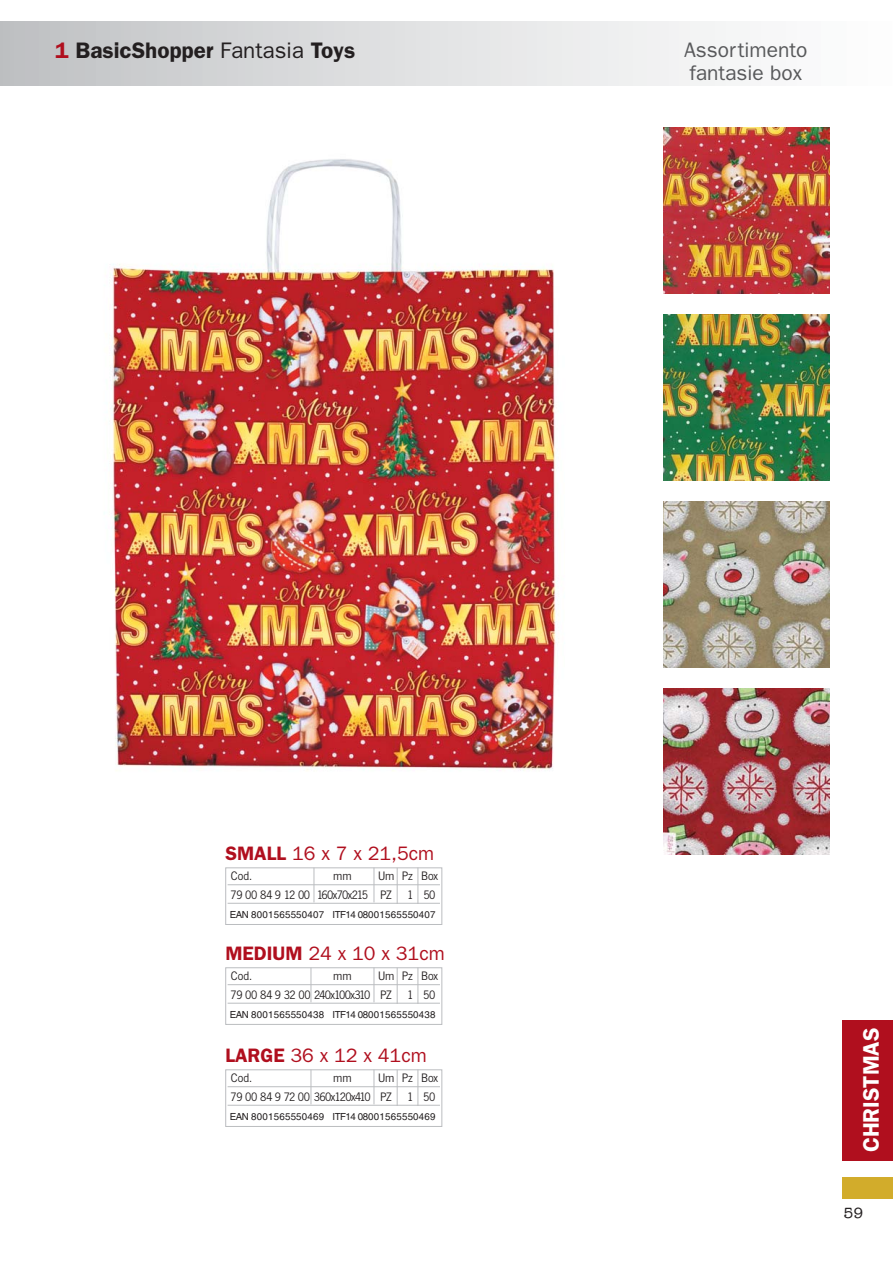
<style>
.page{position:relative;width:893px;height:1263px;background:#fff}
.page>*{position:absolute;margin:0;border:0;box-sizing:border-box;transform-origin:0 0}
.t1{font:700 22.5px "Frankfurt Gothic";color:#231f20}
.t2{font:700 22.5px "Frankfurt Gothic";color:#fff}
.t3{font:21px/23.1px "Frankfurt Gothic Plain";color:#58595b}
.t4{font:19.5px "Frankfurt Gothic Plain";color:#b00f1e}
.t5{font:15px "Memorandum Plain";color:#231f20}
.t6{font:12.75px/18.5px "News Got T";letter-spacing:-.025em;color:#231f20;text-align:right}
.t7{font:12.75px/18.5px "News Got T";letter-spacing:-.05em;color:#231f20;text-align:right}
.t8{font:9.75px "Switzerland";letter-spacing:.02em;color:#231f20}
.s1{color:#b00f1e}
.s2{font-family:"Frankfurt Gothic Plain";font-weight:400}
.s3{font-family:"Frankfurt Gothic";font-weight:700}
</style>
<div class="page">
<div style="left:842px;top:1178px;width:51px;height:21px;background:#d2ac2b"></div>
<div style="left:842px;top:1021px;width:51px;height:140px;background:#b00f1e"></div>
<img style="left:111px;top:159px;width:445px;height:612px">
<svg style="left:225px;top:867px;width:218px;height:260px"></svg>
<hr style="left:228px;top:1086px;width:212px;height:1px;background:#bbbdc0">
<hr style="left:228px;top:1105px;width:212px;height:1px;background:#bbbdc0">
<hr style="left:374px;top:1070px;width:1px;height:34px;background:#bbbdc0">
<hr style="left:311px;top:1070px;width:1px;height:34px;background:#bbbdc0">
<hr style="left:397px;top:1070px;width:1px;height:36px;background:#bbbdc0">
<hr style="left:417px;top:1070px;width:1px;height:36px;background:#bbbdc0">
<img style="left:663px;top:315px;width:166px;height:166px">
<img style="left:663px;top:128px;width:166px;height:165px">
<img style="left:663px;top:502px;width:166px;height:166px">
<img style="left:663px;top:689px;width:166px;height:166px">
<h1 class="t1" style="left:55px;top:43px;width:302px"><span class="s1">1</span> BasicShopper <span class="s2">Fantasia</span> Toys</h1>
<h2 class="t3" style="left:684px;top:40px;width:125px">Assortimento fantasie box</h2>
<h3 class="t4" style="left:225px;top:846px;width:210px"><span class="s3">SMALL</span> 16 x 7 x 21,5cm</h3>
<h3 class="t6" style="left:231px;top:867px;width:23px">Cod.</h3>
<h3 class="t6" style="left:333px;top:867px;width:20px">mm</h3>
<h3 class="t6" style="left:230px;top:867px;width:209px">Um Pz Box<br>79 00 84 9 12 00 160x70x215 PZ 1 50</h3>
<p class="t8" style="left:230px;top:909px;width:207px">EAN 8001565550407 ITF14 08001565550407</p>
<h3 class="t4" style="left:225px;top:946px;width:221px"><span class="s3">MEDIUM</span> 24 x 10 x 31cm</h3>
<h3 class="t6" style="left:231px;top:966px;width:23px">Cod.</h3>
<h3 class="t6" style="left:333px;top:966px;width:20px">mm</h3>
<h3 class="t6" style="left:230px;top:966px;width:209px">Um Pz Box<br>79 00 84 9 32 00 240x100x310 PZ 1 50</h3>
<p class="t8" style="left:230px;top:1009px;width:207px">EAN 8001565550438 ITF14 08001565550438</p>
<h3 class="t4" style="left:225px;top:1048px;width:203px"><span class="s3">LARGE</span> 36 x 12 x 41cm</h3>
<h3 class="t6" style="left:231px;top:1068px;width:23px">Cod.</h3>
<h3 class="t6" style="left:333px;top:1068px;width:20px">mm</h3>
<h3 class="t7" style="left:230px;top:1068px;width:209px">Um Pz Box<br>79 00 84 9 72 00 360x120x410 PZ 1 50</h3>
<p class="t8" style="left:230px;top:1111px;width:207px">EAN 8001565550469 ITF14 08001565550469</p>
<h1 class="t2" style="left:863px;top:1152px;width:126px;rotate:-90deg">CHRISTMAS</h1>
<h3 class="t5" style="left:843px;top:1204px;width:21px">59</h3>
</div>
